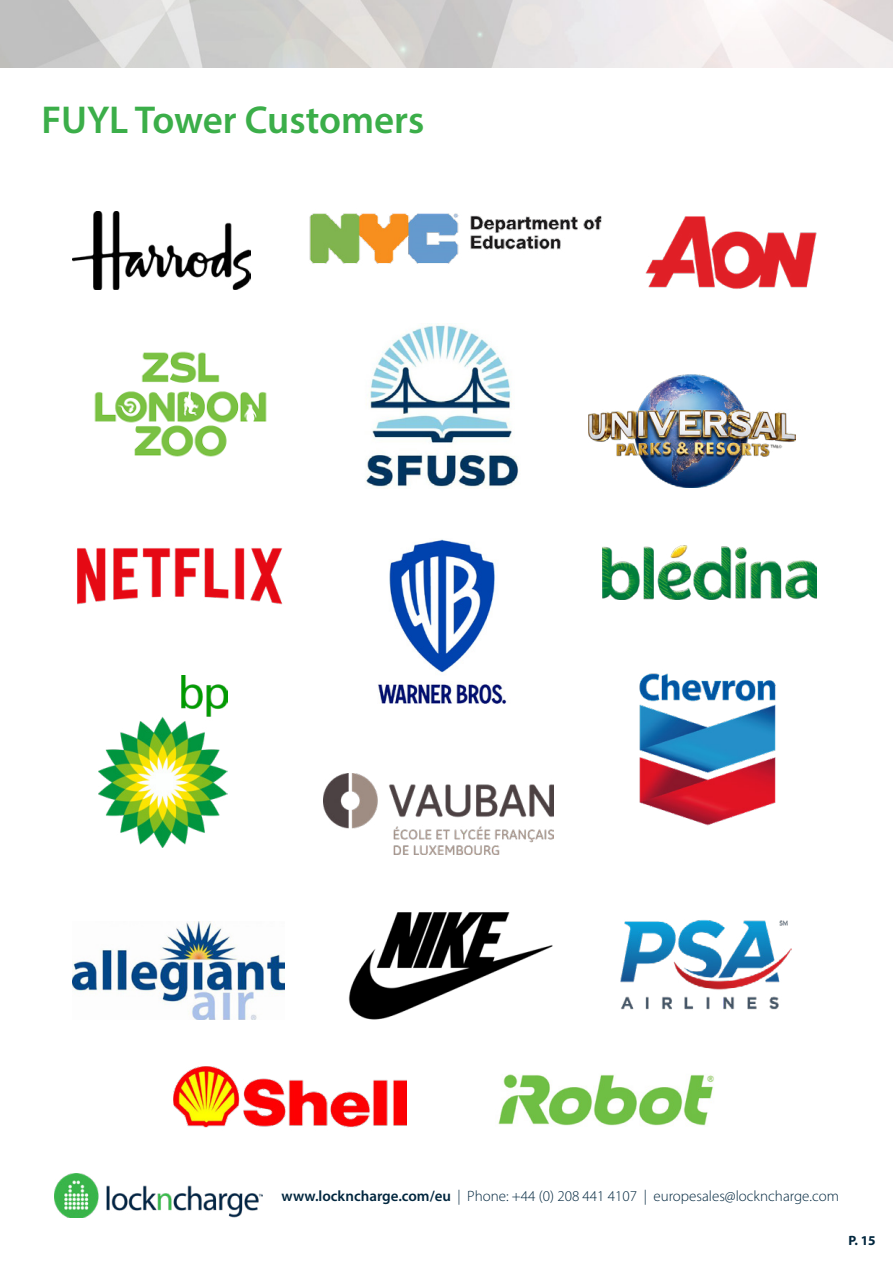
<style>
.page{position:relative;width:893px;height:1263px;background:#fff}
.page>*{position:absolute;margin:0;border:0;box-sizing:border-box;transform-origin:0 0}
.t1{font:600 39px "Myriad Pro";color:#3bae49}
.t2{font:300 15px "Myriad Pro";color:#00263e}
.t3{font:700 13.5px "Myriad Pro";color:#00263d}
.s1{font-weight:600}
</style>
<div class="page">
<img style="left:54px;top:1174px;width:208px;height:43px">
<img style="left:72px;top:212px;width:178px;height:77px">
<img style="left:309px;top:213px;width:293px;height:51px">
<img style="left:645px;top:216px;width:172px;height:73px">
<img style="left:0;top:0;width:893px;height:67px">
<img style="left:98px;top:676px;width:130px;height:172px">
<img style="left:639px;top:673px;width:137px;height:153px">
<img style="left:174px;top:1066px;width:232px;height:62px">
<img style="left:498px;top:1074px;width:216px;height:52px">
<img style="left:77px;top:548px;width:206px;height:57px">
<img style="left:348px;top:912px;width:205px;height:108px">
<img style="left:378px;top:539px;width:129px;height:165px">
<img style="left:589px;top:374px;width:206px;height:113px">
<img style="left:72px;top:922px;width:212px;height:97px">
<img style="left:620px;top:920px;width:171px;height:90px">
<img style="left:366px;top:324px;width:153px;height:164px">
<img style="left:94px;top:351px;width:173px;height:106px">
<img style="left:323px;top:774px;width:230px;height:81px">
<img style="left:602px;top:546px;width:215px;height:54px">
<h1 class="t1" style="left:41px;top:95px;width:384px">FUYL Tower Customers</h1>
<p class="t2" style="left:282px;top:1187px;width:559px"><span class="s1">www.lockncharge.com/eu</span> | Phone: +44 (0) 208 441 4107 | europesales@lockncharge.com</p>
<p class="t3" style="left:849px;top:1232px;width:29px">P. 15</p>
</div>
